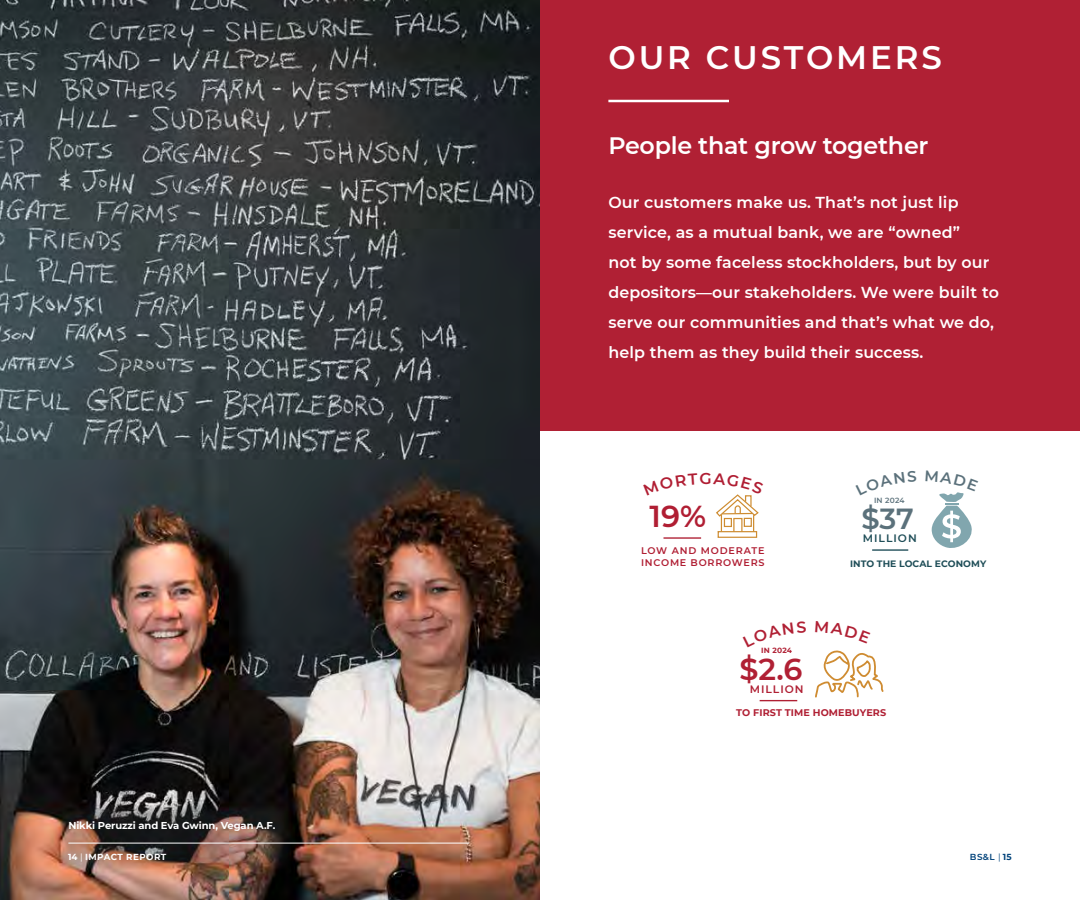
<style>
.page{position:relative;width:1080px;height:900px;background:#fff}
.page>*{position:absolute;margin:0;border:0;box-sizing:border-box;transform-origin:0 0}
.t1{font:600 32.5px "Montserrat";letter-spacing:.09em;color:#fff}
.t2{font:600 30.25px "Montserrat";color:#b02034}
.t3{font:600 30.25px "Montserrat";color:#b01e33}
.t4{font:600 29px "Montserrat";color:#5b717b}
.t5{font:600 23.75px "Montserrat";letter-spacing:-.01em;color:#fff}
.t6{font:600 15.88px/30px "Montserrat";letter-spacing:.01em;color:#fff}
.t7{font:600 15.88px "Montserrat";color:#b01e33}
.t8{font:600 10.75px "Montserrat";letter-spacing:.09em;color:#1f4e58}
.t9{font:600 10.75px "Montserrat";letter-spacing:.09em;color:#b02034}
.t10{font:700 10px "Montserrat";letter-spacing:-.01em;color:#fff}
.t11{font:600 9.62px/11.6px "Montserrat";letter-spacing:.08em;color:#b01e33}
.t12{font:700 9.62px "Montserrat";letter-spacing:.01em;color:#b02034}
.t13{font:700 9.25px "Montserrat";letter-spacing:.01em;color:#1f4e58}
.t14{font:700 8.75px "Montserrat";letter-spacing:.05em;color:#fff}
.t15{font:600 8.75px "Montserrat";color:#00427a}
.t16{font:600 7.5px "Montserrat";letter-spacing:.025em;color:#5b717b}
.t17{font:700 7.5px "Montserrat";letter-spacing:.025em;color:#b02034}
.s1{font-weight:400}
.s2{color:#b02034}
.s3{font-weight:700}
</style>
<div class="page">
<img style="left:0;top:0;width:540px;height:900px">
<div style="left:540px;top:0;width:540px;height:430px;background:#b02034"></div>
<hr style="left:608px;top:100px;width:121px;height:2px;background:#fff">
<hr style="left:663px;top:537px;width:38px;height:2px;background:#b02034">
<hr style="left:872px;top:549px;width:36px;height:2px;background:#1f4e58">
<svg style="left:815px;top:651px;width:69px;height:47px"></svg>
<hr style="left:760px;top:700px;width:37px;height:1px;background:#b02034">
<img style="left:62px;top:805px;width:229px;height:65px">
<hr style="left:68px;top:843px;width:401px;height:1px;background:#fff">
<svg style="left:716px;top:494px;width:43px;height:44px"></svg>
<svg style="left:931px;top:492px;width:41px;height:56px"></svg>
<p class="t10" style="left:68px;top:818px;width:209px">Nikki Peruzzi and Eva Gwinn, Vegan A.F.</p>
<p class="t14" style="left:68px;top:851px;width:100px">14 <span class="s1">|</span> IMPACT REPORT</p>
<h1 class="t1" style="left:608px;top:34px;width:335px">OUR CUSTOMERS</h1>
<h3 class="t5" style="left:608px;top:128px;width:322px">People that grow together</h3>
<p class="t6" style="left:608px;top:186px;width:392px">Our customers make us. That’s not just lip service, as a mutual bank, we are “owned”<br>not by some faceless stockholders, but by our depositors—our stakeholders. We were built to serve our communities and that’s what we do, help them as they build their success.</p>
<p class="t7" style="left:699px;top:467px;width:14px">G</p>
<h2 class="t3" style="left:650px;top:495px;width:58px">19%</h2>
<p class="t11" style="left:641px;top:544px;width:125px">L<span class="s2">O</span>W AND MODERATE<br>INCOME BORROWERS</p>
<p class="t16" style="left:874px;top:495px;width:32px">IN 2024</p>
<h3 class="t4" style="left:861px;top:498px;width:54px">$37</h3>
<p class="t8" style="left:863px;top:530px;width:55px">MILLION</p>
<p class="t13" style="left:850px;top:557px;width:138px">INTO THE LOCAL ECONOMY</p>
<p class="t17" style="left:761px;top:645px;width:32px">IN 2024</p>
<h2 class="t2" style="left:739px;top:648px;width:64px">$2.6</h2>
<p class="t12" style="left:736px;top:705px;width:151px">TO FIRST TIME HOMEBUYERS</p>
<p class="t9" style="left:750px;top:681px;width:55px">MILLION</p>
<p class="t15" style="left:970px;top:851px;width:43px">BS&amp;L <span class="s1">|</span> <span class="s3">15</span></p>
</div>
